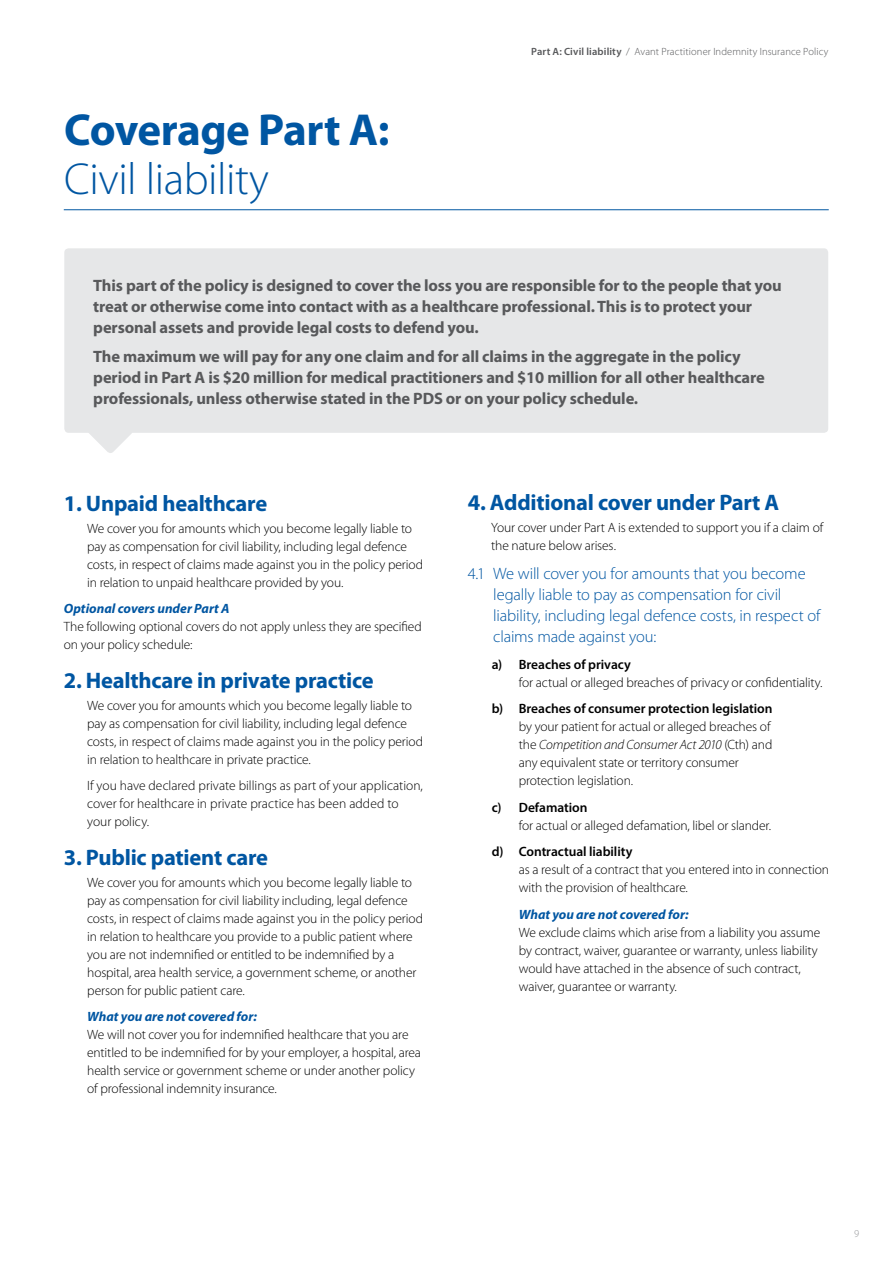
<style>
.page{position:relative;width:893px;height:1263px;background:#fff}
.page>*{position:absolute;margin:0;border:0;box-sizing:border-box;transform-origin:0 0}
.t1{font:700 45px "Myriad Pro";letter-spacing:-.015em;color:#0056a2}
.t2{font:300 45px "Myriad Pro";letter-spacing:-.01em;color:#0056a2}
.t3{font:700 22.5px "Myriad Pro";letter-spacing:-.01em;color:#0056a2}
.t4{font:700 16.5px/21px "Myriad Pro";letter-spacing:-.01em;color:#58595b}
.t5{font:300 16.5px/21px "Myriad Pro";letter-spacing:-.01em;color:#0056a2}
.t6{font:300 13.5px/18px "Myriad Pro";letter-spacing:-.01em;color:#000}
.t7{font:600 13.5px "Myriad Pro";letter-spacing:-.005em;color:#000}
.t8{font:italic 700 13.5px "Myriad Pro";color:#0056a2}
.t9{font:300 10.5px "Myriad Pro";letter-spacing:.01em;color:#58595b}
.t10{font:300 10.5px "Myriad Pro";color:#939598}
.s1{font-weight:600}
.s2{font-style:italic}
</style>
<div class="page">
<hr style="left:64px;top:209px;width:765px;height:1px;background:#0056a2">
<div style="left:64px;top:248px;width:764px;height:185px;background:#e6e7e8;border-radius:4px"></div>
<svg style="left:89px;top:433px;width:43px;height:20px"></svg>
<h1 class="t1" style="left:64px;top:101px;width:327px">Coverage Part A:</h1>
<h1 class="t2" style="left:64px;top:154px;width:206px">Civil liability</h1>
<p class="t9" style="left:531px;top:46px;width:299px"><span class="s1">Part A: Civil liability</span> / Avant Practitioner Indemnity Insurance Policy</p>
<p class="t4" style="left:93px;top:274px;width:690px">This part of the policy is designed to cover the loss you are responsible for to the people that you treat or otherwise come into contact with as a healthcare professional. This is to protect your personal assets and provide legal costs to defend you.</p>
<p class="t4" style="left:93px;top:346px;width:673px">The maximum we will pay for any one claim and for all claims in the aggregate in the policy period in Part A is $20 million for medical practitioners and $10 million for all other healthcare professionals, unless otherwise stated in the PDS or on your policy schedule.</p>
<h2 class="t3" style="left:64px;top:488px;width:205px">1. Unpaid healthcare</h2>
<p class="t6" style="left:87px;top:520px;width:337px">We cover you for amounts which you become legally liable to pay as compensation for civil liability, including legal defence costs, in respect of claims made against you in the policy period in relation to unpaid healthcare provided by you.</p>
<p class="t8" style="left:64px;top:600px;width:167px">Optional covers under Part A</p>
<p class="t6" style="left:64px;top:618px;width:360px">The following optional covers do not apply unless they are specified on your policy schedule:</p>
<h2 class="t3" style="left:64px;top:665px;width:311px">2. Healthcare in private practice</h2>
<p class="t6" style="left:87px;top:697px;width:337px">We cover you for amounts which you become legally liable to pay as compensation for civil liability, including legal defence costs, in respect of claims made against you in the policy period in relation to healthcare in private practice.</p>
<p class="t6" style="left:87px;top:777px;width:337px">If you have declared private billings as part of your application, cover for healthcare in private practice has been added to your policy.</p>
<h2 class="t3" style="left:64px;top:842px;width:206px">3. Public patient care</h2>
<p class="t6" style="left:87px;top:874px;width:337px">We cover you for amounts which you become legally liable to pay as compensation for civil liability including, legal defence costs, in respect of claims made against you in the policy period in relation to healthcare you provide to a public patient where you are not indemnified or entitled to be indemnified by a hospital, area health service, a government scheme, or another person for public patient care.</p>
<p class="t8" style="left:87px;top:1008px;width:171px">What you are not covered for:</p>
<p class="t6" style="left:87px;top:1026px;width:335px">We will not cover you for indemnified healthcare that you are entitled to be indemnified for by your employer, a hospital, area health service or government scheme or under another policy of professional indemnity insurance.</p>
<h2 class="t3" style="left:468px;top:487px;width:313px">4. Additional cover under Part A</h2>
<p class="t6" style="left:491px;top:519px;width:334px">Your cover under Part A is extended to support you if a claim of the nature below arises.</p>
<p class="t5" style="left:493px;top:564px;width:329px;text-indent:-26px">4.1 We will cover you for amounts that you become legally liable to pay as compensation for civil liability, including legal defence costs, in respect of claims made against you:</p>
<p class="t7" style="left:492px;top:656px;width:141px">a) Breaches of privacy</p>
<p class="t6" style="left:519px;top:674px;width:305px">for actual or alleged breaches of privacy or confidentiality.</p>
<p class="t7" style="left:492px;top:700px;width:282px">b) Breaches of consumer protection legislation</p>
<p class="t6" style="left:519px;top:718px;width:255px">by your patient for actual or alleged breaches of the <span class="s2">Competition and Consumer Act 2010</span> (Cth) and any equivalent state or territory consumer protection legislation.</p>
<p class="t7" style="left:492px;top:799px;width:97px">c) Defamation</p>
<p class="t6" style="left:519px;top:817px;width:254px">for actual or alleged defamation, libel or slander.</p>
<p class="t7" style="left:492px;top:843px;width:142px">d) Contractual liability</p>
<p class="t6" style="left:519px;top:861px;width:312px">as a result of a contract that you entered into in connection with the provision of healthcare.</p>
<p class="t8" style="left:519px;top:905px;width:171px">What you are not covered for:</p>
<p class="t6" style="left:519px;top:924px;width:303px">We exclude claims which arise from a liability you assume by contract, waiver, guarantee or warranty, unless liability would have attached in the absence of such contract, waiver, guarantee or warranty.</p>
<p class="t10" style="left:854px;top:1228px;width:7px">9</p>
</div>
